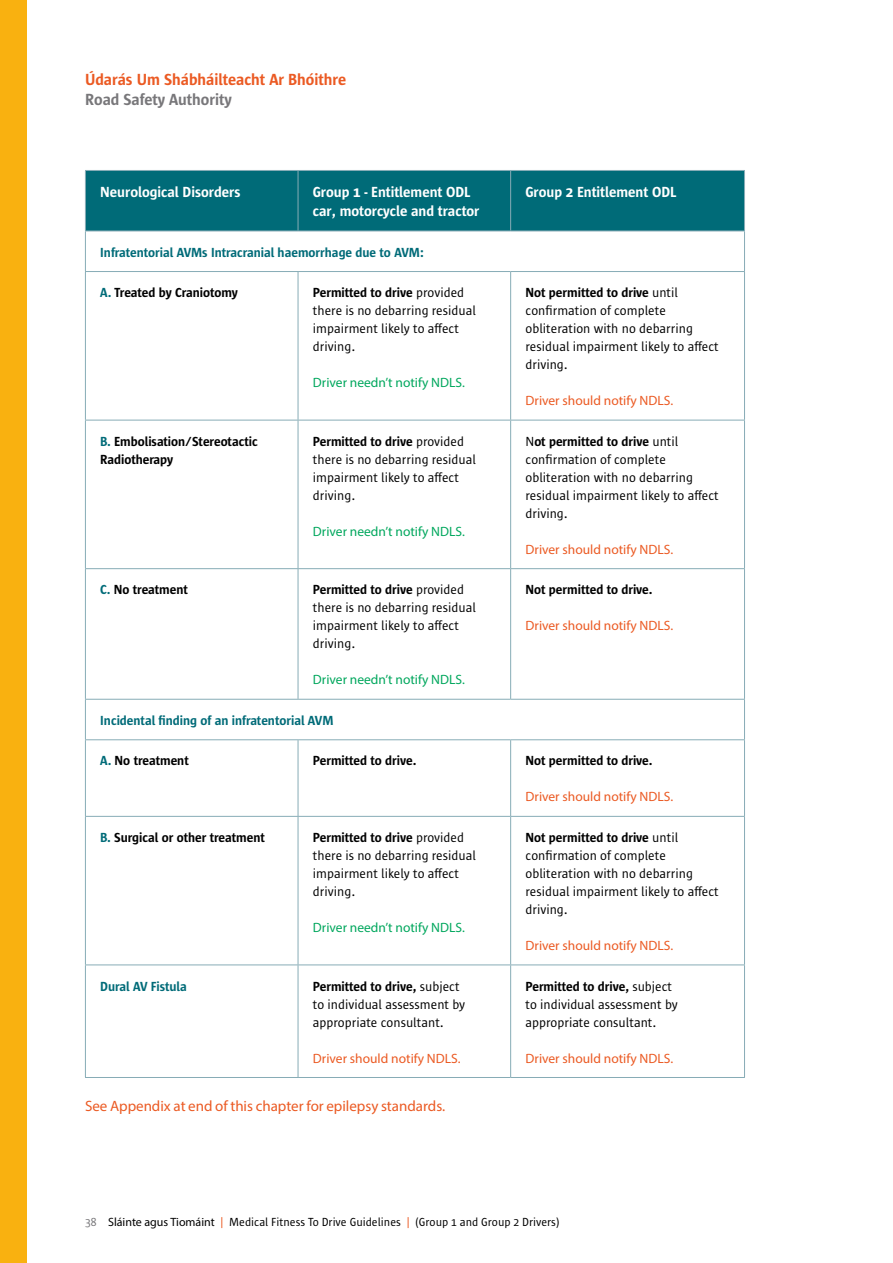
<style>
.page{position:relative;width:893px;height:1263px;background:#fff}
.page>*{position:absolute;margin:0;border:0;box-sizing:border-box;transform-origin:0 0}
.t1{font:600 16.5px "Sun Sans";color:#eb5a23}
.t2{font:600 16.5px "Sun Sans";color:#78777a}
.t3{font:600 15px/18.8px "Sun Sans";color:#fff}
.t4{font:15px "Myriad Pro";color:#eb5a23}
.t5{font:13.5px/18px "Sun Sans";color:#000}
.t6{font:600 13.5px/18px "Sun Sans";color:#000}
.t7{font:13.5px "Myriad Pro";color:#eb5a23}
.t8{font:600 13.5px "Sun Sans";color:#006b78}
.t9{font:13.5px "Myriad Pro";color:#00a75d}
.t10{font:12px "Sun Sans";color:#000}
.s1{color:#006b78}
.s2{font-weight:600}
.s3{color:#78777a}
.s4{font-family:"Myriad Pro"}
.s5{color:#eb5a23}
</style>
<div class="page">
<div style="left:0;top:0;width:27px;height:1263px;background:#f9b110"></div>
<div style="left:86px;top:171px;width:658px;height:60px;background:#006b78"></div>
<svg style="left:86px;top:272px;width:658px;height:805px"></svg>
<hr style="left:85px;top:170px;width:213px;height:1px;background:#87acb6">
<hr style="left:85px;top:171px;width:1px;height:60px;background:#87acb6">
<hr style="left:298px;top:170px;width:213px;height:1px;background:#87acb6">
<hr style="left:298px;top:171px;width:1px;height:60px;background:#87acb6">
<hr style="left:511px;top:170px;width:234px;height:1px;background:#87acb6">
<hr style="left:510px;top:171px;width:1px;height:60px;background:#87acb6">
<hr style="left:744px;top:171px;width:1px;height:60px;background:#87acb6">
<hr style="left:85px;top:231px;width:213px;height:1px;background:#87acb6">
<hr style="left:85px;top:231px;width:1px;height:40px;background:#87acb6">
<hr style="left:298px;top:231px;width:213px;height:1px;background:#87acb6">
<hr style="left:511px;top:231px;width:234px;height:1px;background:#87acb6">
<hr style="left:744px;top:231px;width:1px;height:40px;background:#87acb6">
<hr style="left:85px;top:271px;width:213px;height:1px;background:#87acb6">
<hr style="left:85px;top:272px;width:1px;height:148px;background:#87acb6">
<hr style="left:298px;top:271px;width:213px;height:1px;background:#87acb6">
<hr style="left:298px;top:272px;width:1px;height:148px;background:#87acb6">
<hr style="left:511px;top:271px;width:234px;height:1px;background:#87acb6">
<hr style="left:510px;top:272px;width:1px;height:148px;background:#87acb6">
<hr style="left:744px;top:272px;width:1px;height:148px;background:#87acb6">
<hr style="left:85px;top:420px;width:213px;height:1px;background:#87acb6">
<hr style="left:85px;top:420px;width:1px;height:148px;background:#87acb6">
<hr style="left:298px;top:420px;width:213px;height:1px;background:#87acb6">
<hr style="left:298px;top:420px;width:1px;height:148px;background:#87acb6">
<hr style="left:511px;top:420px;width:234px;height:1px;background:#87acb6">
<hr style="left:510px;top:420px;width:1px;height:148px;background:#87acb6">
<hr style="left:744px;top:420px;width:1px;height:148px;background:#87acb6">
<hr style="left:85px;top:568px;width:213px;height:1px;background:#87acb6">
<hr style="left:85px;top:569px;width:1px;height:130px;background:#87acb6">
<hr style="left:298px;top:568px;width:213px;height:1px;background:#87acb6">
<hr style="left:298px;top:569px;width:1px;height:130px;background:#87acb6">
<hr style="left:511px;top:568px;width:234px;height:1px;background:#87acb6">
<hr style="left:510px;top:569px;width:1px;height:130px;background:#87acb6">
<hr style="left:744px;top:569px;width:1px;height:130px;background:#87acb6">
<hr style="left:85px;top:699px;width:213px;height:1px;background:#87acb6">
<hr style="left:85px;top:700px;width:1px;height:39px;background:#87acb6">
<hr style="left:298px;top:699px;width:213px;height:1px;background:#87acb6">
<hr style="left:511px;top:699px;width:234px;height:1px;background:#87acb6">
<hr style="left:744px;top:700px;width:1px;height:39px;background:#87acb6">
<hr style="left:85px;top:739px;width:213px;height:1px;background:#87acb6">
<hr style="left:85px;top:740px;width:1px;height:76px;background:#87acb6">
<hr style="left:298px;top:739px;width:213px;height:1px;background:#87acb6">
<hr style="left:298px;top:740px;width:1px;height:76px;background:#87acb6">
<hr style="left:511px;top:739px;width:234px;height:1px;background:#87acb6">
<hr style="left:510px;top:740px;width:1px;height:76px;background:#87acb6">
<hr style="left:744px;top:740px;width:1px;height:76px;background:#87acb6">
<hr style="left:85px;top:816px;width:213px;height:1px;background:#87acb6">
<hr style="left:85px;top:817px;width:1px;height:147px;background:#87acb6">
<hr style="left:298px;top:816px;width:213px;height:1px;background:#87acb6">
<hr style="left:298px;top:817px;width:1px;height:147px;background:#87acb6">
<hr style="left:511px;top:816px;width:234px;height:1px;background:#87acb6">
<hr style="left:510px;top:817px;width:1px;height:147px;background:#87acb6">
<hr style="left:744px;top:817px;width:1px;height:147px;background:#87acb6">
<hr style="left:85px;top:964px;width:213px;height:1px;background:#87acb6">
<hr style="left:85px;top:965px;width:1px;height:112px;background:#87acb6">
<hr style="left:298px;top:964px;width:213px;height:1px;background:#87acb6">
<hr style="left:298px;top:965px;width:1px;height:112px;background:#87acb6">
<hr style="left:511px;top:964px;width:234px;height:1px;background:#87acb6">
<hr style="left:510px;top:965px;width:1px;height:112px;background:#87acb6">
<hr style="left:744px;top:965px;width:1px;height:112px;background:#87acb6">
<hr style="left:85px;top:1077px;width:213px;height:1px;background:#87acb6">
<hr style="left:298px;top:1077px;width:213px;height:1px;background:#87acb6">
<hr style="left:511px;top:1077px;width:234px;height:1px;background:#87acb6">
<p class="t1" style="left:85px;top:71px;width:263px">Údarás Um Shábháilteacht Ar Bhóithre</p>
<p class="t2" style="left:85px;top:91px;width:148px">Road Safety Authority</p>
<p class="t3" style="left:100px;top:183px;width:142px">Neurological Disorders</p>
<p class="t3" style="left:313px;top:183px;width:168px">Group 1 - Entitlement ODL car, motorcycle and tractor</p>
<p class="t3" style="left:525px;top:183px;width:152px">Group 2 Entitlement ODL</p>
<p class="t8" style="left:100px;top:245px;width:325px">Infratentorial AVMs Intracranial haemorrhage due to AVM:</p>
<p class="t6" style="left:100px;top:284px;width:139px"><span class="s1">A.</span> Treated by Craniotomy</p>
<p class="t5" style="left:313px;top:284px;width:165px"><span class="s2">Permitted to drive</span> provided there is no debarring residual impairment likely to affect driving.</p>
<p class="t9" style="left:313px;top:374px;width:154px">Driver needn’t notify NDLS.</p>
<p class="t5" style="left:525px;top:284px;width:195px"><span class="s2">Not permitted to drive</span> until confirmation of complete obliteration with no debarring residual impairment likely to affect driving.</p>
<p class="t7" style="left:525px;top:392px;width:149px">Driver should notify NDLS.</p>
<p class="t6" style="left:100px;top:432px;width:159px"><span class="s1">B.</span> Embolisation/Stereotactic<br>Radiotherapy</p>
<p class="t5" style="left:313px;top:432px;width:165px"><span class="s2">Permitted to drive</span> provided there is no debarring residual impairment likely to affect driving.</p>
<p class="t9" style="left:313px;top:523px;width:154px">Driver needn’t notify NDLS.</p>
<p class="t6" style="left:100px;top:581px;width:89px"><span class="s1">C.</span> No treatment</p>
<p class="t5" style="left:313px;top:581px;width:165px"><span class="s2">Permitted to drive</span> provided there is no debarring residual impairment likely to affect driving.</p>
<p class="t9" style="left:313px;top:671px;width:154px">Driver needn’t notify NDLS.</p>
<p class="t5" style="left:525px;top:432px;width:195px">N<span class="s2">ot permitted to drive</span> until confirmation of complete obliteration with no debarring residual impairment likely to affect driving.</p>
<p class="t7" style="left:525px;top:541px;width:149px">Driver should notify NDLS.</p>
<p class="t6" style="left:525px;top:581px;width:128px">Not permitted to drive.</p>
<p class="t7" style="left:525px;top:617px;width:149px">Driver should notify NDLS.</p>
<p class="t8" style="left:100px;top:713px;width:235px">Incidental finding of an infratentorial AVM</p>
<p class="t6" style="left:100px;top:752px;width:90px"><span class="s1">A.</span> No treatment</p>
<p class="t6" style="left:313px;top:752px;width:105px">Permitted to drive.</p>
<p class="t6" style="left:525px;top:752px;width:128px">Not permitted to drive.</p>
<p class="t7" style="left:525px;top:788px;width:149px">Driver should notify NDLS.</p>
<p class="t6" style="left:100px;top:828px;width:166px"><span class="s1">B.</span> Surgical or other treatment</p>
<p class="t5" style="left:313px;top:829px;width:165px"><span class="s2">Permitted to drive</span> provided there is no debarring residual impairment likely to affect driving.</p>
<p class="t9" style="left:313px;top:919px;width:154px">Driver needn’t notify NDLS.</p>
<p class="t5" style="left:525px;top:829px;width:195px"><span class="s2">Not permitted to drive</span> until confirmation of complete obliteration with no debarring residual impairment likely to affect driving.</p>
<p class="t7" style="left:525px;top:937px;width:149px">Driver should notify NDLS.</p>
<p class="t8" style="left:100px;top:979px;width:88px">Dural AV Fistula</p>
<p class="t5" style="left:313px;top:977px;width:154px"><span class="s2">Permitted to drive,</span> subject to individual assessment by appropriate consultant.</p>
<p class="t7" style="left:313px;top:1050px;width:149px">Driver should notify NDLS.</p>
<p class="t4" style="left:85px;top:1097px;width:362px">See Appendix at end of this chapter for epilepsy standards.</p>
<p class="t5" style="left:525px;top:977px;width:154px"><span class="s2">Permitted to drive,</span> subject to individual assessment by appropriate consultant.</p>
<p class="t7" style="left:525px;top:1050px;width:149px">Driver should notify NDLS.</p>
<p class="t10" style="left:85px;top:1215px;width:476px"><span class="s3">38</span> <span class="s4">Sláinte agus Tiomáint</span> <span class="s5">|</span> Medical Fitness To Drive Guidelines <span class="s5">|</span> (Group 1 and Group 2 Drivers)</p>
</div>
